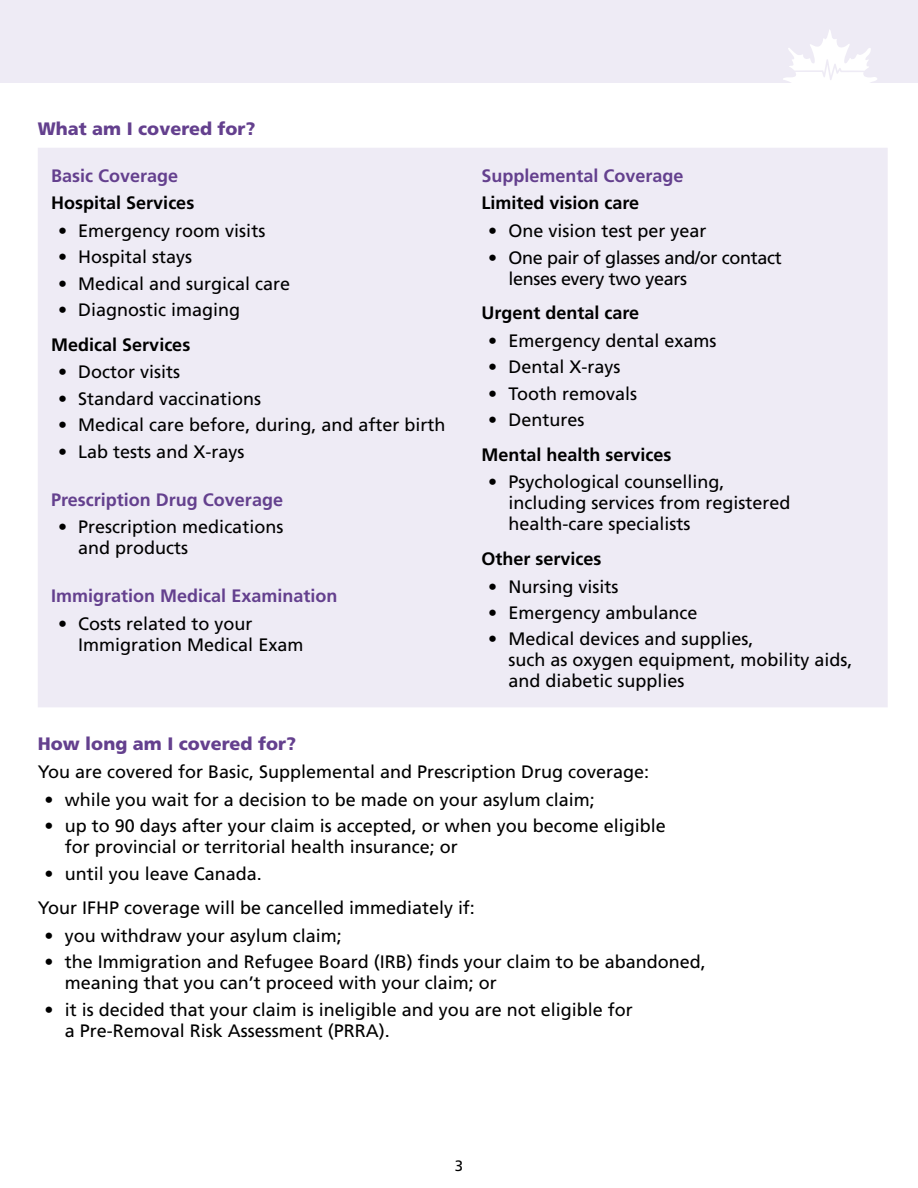
<style>
.page{position:relative;width:918px;height:1188px;background:#fff}
.page>*{position:absolute;margin:0;border:0;box-sizing:border-box;transform-origin:0 0}
.t1{font:18px/21px "Frutiger LT Pro";color:#000}
.t2{font:700 18px "Frutiger LT Pro";color:#000}
.t3{font:700 18px "Frutiger LT Pro";color:#64408e}
.t4{font:18px/21px "Frutiger LT Pro";letter-spacing:-.02em;color:#000}
.t5{font:900 18px "Frutiger LT Pro";color:#64408e}
.t6{font:15px "Frutiger LT Pro";color:#000}
</style>
<div class="page">
<div style="left:0;top:0;width:918px;height:83px;background:#eeebf5"></div>
<svg style="left:783px;top:30px;width:94px;height:53px"></svg>
<div style="left:38px;top:148px;width:850px;height:559px;background:#eeebf5"></div>
<p class="t5" style="left:38px;top:118px;width:219px">What am I covered for?</p>
<p class="t3" style="left:51px;top:165px;width:129px">Basic Coverage</p>
<p class="t2" style="left:51px;top:192px;width:145px">Hospital Services</p>
<p class="t1" style="left:58px;top:220px;width:209px">• Emergency room visits</p>
<p class="t1" style="left:58px;top:247px;width:136px">• Hospital stays</p>
<p class="t1" style="left:58px;top:273px;width:234px">• Medical and surgical care</p>
<p class="t1" style="left:58px;top:300px;width:184px">• Diagnostic imaging</p>
<p class="t2" style="left:51px;top:334px;width:141px">Medical Services</p>
<p class="t1" style="left:58px;top:362px;width:124px">• Doctor visits</p>
<p class="t1" style="left:58px;top:388px;width:205px">• Standard vaccinations</p>
<p class="t1" style="left:58px;top:415px;width:389px">• Medical care before, during, and after birth</p>
<p class="t1" style="left:58px;top:441px;width:188px">• Lab tests and X-rays</p>
<p class="t3" style="left:51px;top:489px;width:233px">Prescription Drug Coverage</p>
<p class="t1" style="left:78px;top:517px;width:207px;text-indent:-20px">• Prescription medications and products</p>
<p class="t3" style="left:51px;top:586px;width:288px">Immigration Medical Examination</p>
<p class="t1" style="left:78px;top:614px;width:227px;text-indent:-20px">• Costs related to your<br>Immigration Medical Exam</p>
<p class="t3" style="left:482px;top:165px;width:204px">Supplemental Coverage</p>
<p class="t2" style="left:482px;top:192px;width:159px">Limited vision care</p>
<p class="t1" style="left:488px;top:220px;width:220px">• One vision test per year</p>
<p class="t4" style="left:508px;top:247px;width:275px;text-indent:-20px">• One pair of glasses and/or contact lenses every two years</p>
<p class="t2" style="left:482px;top:302px;width:159px">Urgent dental care</p>
<p class="t1" style="left:488px;top:330px;width:230px">• Emergency dental exams</p>
<p class="t1" style="left:488px;top:357px;width:134px">• Dental X-rays</p>
<p class="t1" style="left:488px;top:383px;width:150px">• Tooth removals</p>
<p class="t1" style="left:488px;top:409px;width:98px">• Dentures</p>
<p class="t2" style="left:482px;top:444px;width:192px">Mental health services</p>
<p class="t1" style="left:508px;top:472px;width:284px;text-indent:-20px">• Psychological counselling, including services from registered health-care specialists</p>
<p class="t2" style="left:482px;top:548px;width:122px">Other services</p>
<p class="t1" style="left:488px;top:576px;width:132px">• Nursing visits</p>
<p class="t1" style="left:488px;top:602px;width:211px">• Emergency ambulance</p>
<p class="t1" style="left:508px;top:629px;width:346px;text-indent:-20px">• Medical devices and supplies,<br>such as oxygen equipment, mobility aids, and diabetic supplies</p>
<p class="t5" style="left:38px;top:733px;width:260px">How long am I covered for?</p>
<p class="t1" style="left:38px;top:761px;width:613px">You are covered for Basic, Supplemental and Prescription Drug coverage:</p>
<p class="t1" style="left:45px;top:789px;width:552px">• while you wait for a decision to be made on your asylum claim;</p>
<p class="t1" style="left:65px;top:816px;width:603px;text-indent:-20px">• up to 90 days after your claim is accepted, or when you become eligible for provincial or territorial health insurance; or</p>
<p class="t1" style="left:38px;top:856px;width:439px;line-height:34.5px;text-indent:7px">• until you leave Canada.<br>Your IFHP coverage will be cancelled immediately if:</p>
<p class="t1" style="left:45px;top:925px;width:299px">• you withdraw your asylum claim;</p>
<p class="t1" style="left:65px;top:952px;width:643px;text-indent:-20px">• the Immigration and Refugee Board (IRB) finds your claim to be abandoned, meaning that you can’t proceed with your claim; or</p>
<p class="t1" style="left:65px;top:999px;width:570px;text-indent:-20px">• it is decided that your claim is ineligible and you are not eligible for a Pre-Removal Risk Assessment (PRRA).</p>
<p class="t6" style="left:455px;top:1157px;width:10px">3</p>
</div>
